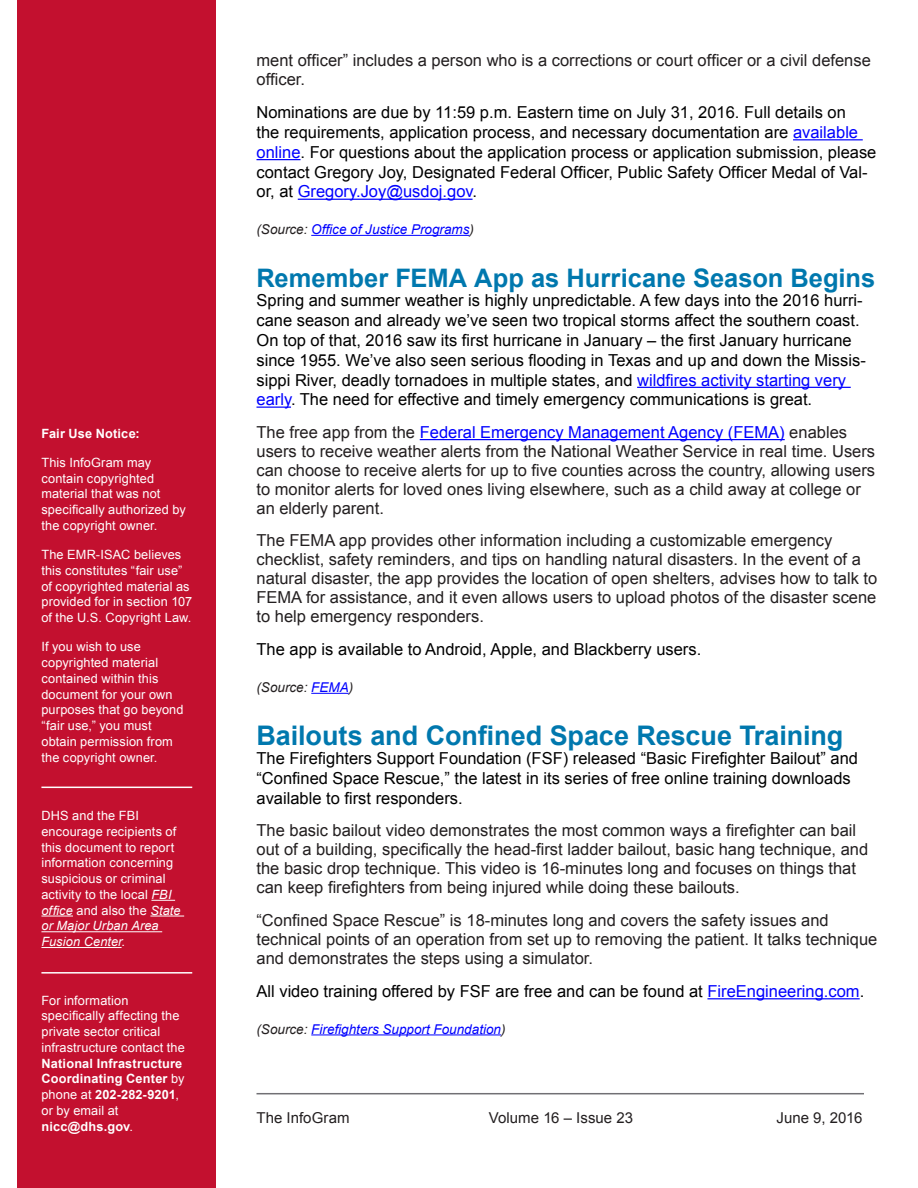
<style>
.page{position:relative;width:918px;height:1188px;background:#fff}
.page>*{position:absolute;margin:0;border:0;box-sizing:border-box;transform-origin:0 0}
.Subhead{font:700 27px "Arial";letter-spacing:-.005em;color:#0078ae}
.Subhead-2{font:700 25.5px "Arial";color:#0078ae}
.t1{font:16.5px/18.9px "Arial";color:#231f20}
.First_Paragraph{font:16.5px/19.8px "Arial";color:#000}
.Last_Paragraph{font:16.5px/19.8px "Arial";color:#000}
.t2{font:15px "Arial";color:#231f20}
.Source{font:italic 13.5px "Arial";color:#00f}
.Source-2{font:italic 13.5px "Arial";color:#231f20}
.t3{font:12.75px/15.8px "Arial";letter-spacing:.01em;color:#fff}
.t4{font:italic 12.75px/15.8px "Arial";letter-spacing:.01em;color:#fff}
.t5{font:700 12.75px "Arial";letter-spacing:.015em;color:#fff}
.s1{font-style:italic}
.s2{font-style:normal}
.s3{font-weight:700}
.s4{color:#00f}
.s5{color:#231f20}
</style>
<div class="page">
<div style="left:18px;top:0;width:198px;height:1188px;background:#c3102f"></div>
<hr style="left:256px;top:1093px;width:608px;height:1px;background:#717074">
<svg style="left:151px;top:900px;width:24px;height:1px"></svg>
<hr style="left:41px;top:916px;width:32px;height:1px;background:#fff">
<hr style="left:150px;top:916px;width:34px;height:1px;background:#fff">
<hr style="left:41px;top:931px;width:121px;height:1px;background:#fff">
<hr style="left:41px;top:947px;width:81px;height:1px;background:#fff">
<hr style="left:41px;top:787px;width:151px;height:1px;background:#fff">
<hr style="left:41px;top:972px;width:151px;height:2px;background:#fff">
<hr style="left:793px;top:139px;width:70px;height:1px;background:#00f">
<hr style="left:256px;top:159px;width:45px;height:1px;background:#00f">
<hr style="left:298px;top:199px;width:175px;height:1px;background:#00f">
<hr style="left:311px;top:235px;width:159px;height:1px;background:#00f">
<hr style="left:637px;top:387px;width:214px;height:1px;background:#00f">
<hr style="left:256px;top:407px;width:35px;height:1px;background:#00f">
<hr style="left:420px;top:439px;width:365px;height:1px;background:#00f">
<hr style="left:311px;top:693px;width:38px;height:1px;background:#00f">
<hr style="left:707px;top:998px;width:153px;height:1px;background:#00f">
<hr style="left:311px;top:1034px;width:190px;height:1px;background:#00f">
<p class="t5" style="left:41px;top:425px;width:100px">Fair Use Notice:</p>
<p class="t3" style="left:41px;top:455px;width:146px">This InfoGram may contain copyrighted material that was not specifically authorized by the copyright owner.</p>
<p class="t3" style="left:41px;top:547px;width:152px">The EMR-ISAC believes this constitutes “fair use” of copyrighted material as provided for in section 107 of the U.S. Copyright Law.</p>
<p class="t3" style="left:41px;top:639px;width:144px">If you wish to use copyrighted material contained within this document for your own purposes that go beyond “fair use,” you must obtain permission from the copyright owner.</p>
<p class="t3" style="left:41px;top:808px;width:136px">DHS and the FBI encourage recipients of this document to report information concerning suspicious or criminal activity to the local <span class="s1">FBI</span></p>
<p class="t4" style="left:41px;top:902px;width:141px">office <span class="s2">and also the</span> State or Major Urban Area<br>Fusion Center<span class="s2">.</span></p>
<p class="t3" style="left:41px;top:992px;width:145px">For information specifically affecting the private sector critical infrastructure contact the<br><span class="s3">National Infrastructure<br>Coordinating Center</span> by phone at <span class="s3">202-282-9201</span>, or by email at <span class="s3">nicc@dhs.gov</span>.</p>
<p class="t1" style="left:256px;top:51px;width:616px">ment officer” includes a person who is a corrections or court officer or a civil defense officer.</p>
<p class="Last_Paragraph" style="left:256px;top:103px;width:603px">Nominations are due by 11:59 p.m. Eastern time on July 31, 2016. Full details on the requirements, application process, and necessary documentation are <span class="s4">available</span></p>
<p class="Last_Paragraph" style="left:256px;top:142px;width:621px"><span class="s4">online</span>. For questions about the application process or application submission, please contact Gregory Joy, Designated Federal Officer, Public Safety Officer Medal of Val&shy;or, at <span class="s4">Gregory.Joy@usdoj.gov</span>.</p>
<p class="Source" style="left:256px;top:220px;width:219px"><span class="s5">(Source:</span> Office of Justice Programs<span class="s5">)</span></p>
<h2 class="Subhead-2" style="left:256px;top:261px;width:620px">Remember FEMA App as Hurricane Season Begins</h2>
<p class="First_Paragraph" style="left:256px;top:291px;width:611px">Spring and summer weather is highly unpredictable. A few days into the 2016 hurri&shy;cane season and already we’ve seen two tropical storms affect the southern coast.<br>On top of that, 2016 saw its first hurricane in January – the first January hurricane since 1955. We’ve also seen serious flooding in Texas and up and down the Missis&shy;sippi River, deadly tornadoes in multiple states, and <span class="s4">wildfires activity starting very early</span>. The need for effective and timely emergency communications is great.</p>
<p class="t1" style="left:256px;top:423px;width:620px">The free app from the <span class="s4">Federal Emergency Management Agency (FEMA)</span> enables users to receive weather alerts from the National Weather Service in real time. Users can choose to receive alerts for up to five counties across the country, allowing users to monitor alerts for loved ones living elsewhere, such as a child away at college or an elderly parent.</p>
<p class="t1" style="left:256px;top:531px;width:622px">The FEMA app provides other information including a customizable emergency checklist, safety reminders, and tips on handling natural disasters. In the event of a natural disaster, the app provides the location of open shelters, advises how to talk to FEMA for assistance, and it even allows users to upload photos of the disaster scene to help emergency responders.</p>
<p class="Last_Paragraph" style="left:256px;top:640px;width:446px">The app is available to Android, Apple, and Blackberry users.</p>
<p class="Source-2" style="left:256px;top:678px;width:98px">(Source: <span class="s4">FEMA</span>)</p>
<h2 class="Subhead" style="left:256px;top:717px;width:588px">Bailouts and Confined Space Rescue Training</h2>
<p class="First_Paragraph" style="left:256px;top:749px;width:603px">The Firefighters Support Foundation (FSF) released “Basic Firefighter Bailout” and “Confined Space Rescue,” the latest in its series of free online training downloads available to first responders.</p>
<p class="t1" style="left:256px;top:821px;width:613px">The basic bailout video demonstrates the most common ways a firefighter can bail out of a building, specifically the head-first ladder bailout, basic hang technique, and the basic drop technique. This video is 16-minutes long and focuses on things that can keep firefighters from being injured while doing these bailouts.</p>
<p class="t1" style="left:256px;top:911px;width:622px">“Confined Space Rescue” is 18-minutes long and covers the safety issues and technical points of an operation from set up to removing the patient. It talks technique and demonstrates the steps using a simulator.</p>
<p class="Last_Paragraph" style="left:256px;top:982px;width:609px">All video training offered by FSF are free and can be found at <span class="s4">FireEngineering.com</span>.</p>
<p class="Source" style="left:256px;top:1020px;width:251px"><span class="s5">(Source:</span> Firefighters Support Foundation<span class="s5">)</span></p>
<p class="t2" style="left:256px;top:1108px;width:95px">The InfoGram</p>
<p class="t2" style="left:489px;top:1108px;width:146px">Volume 16 – Issue 23</p>
<p class="t2" style="left:777px;top:1108px;width:87px">June 9, 2016</p>
</div>
